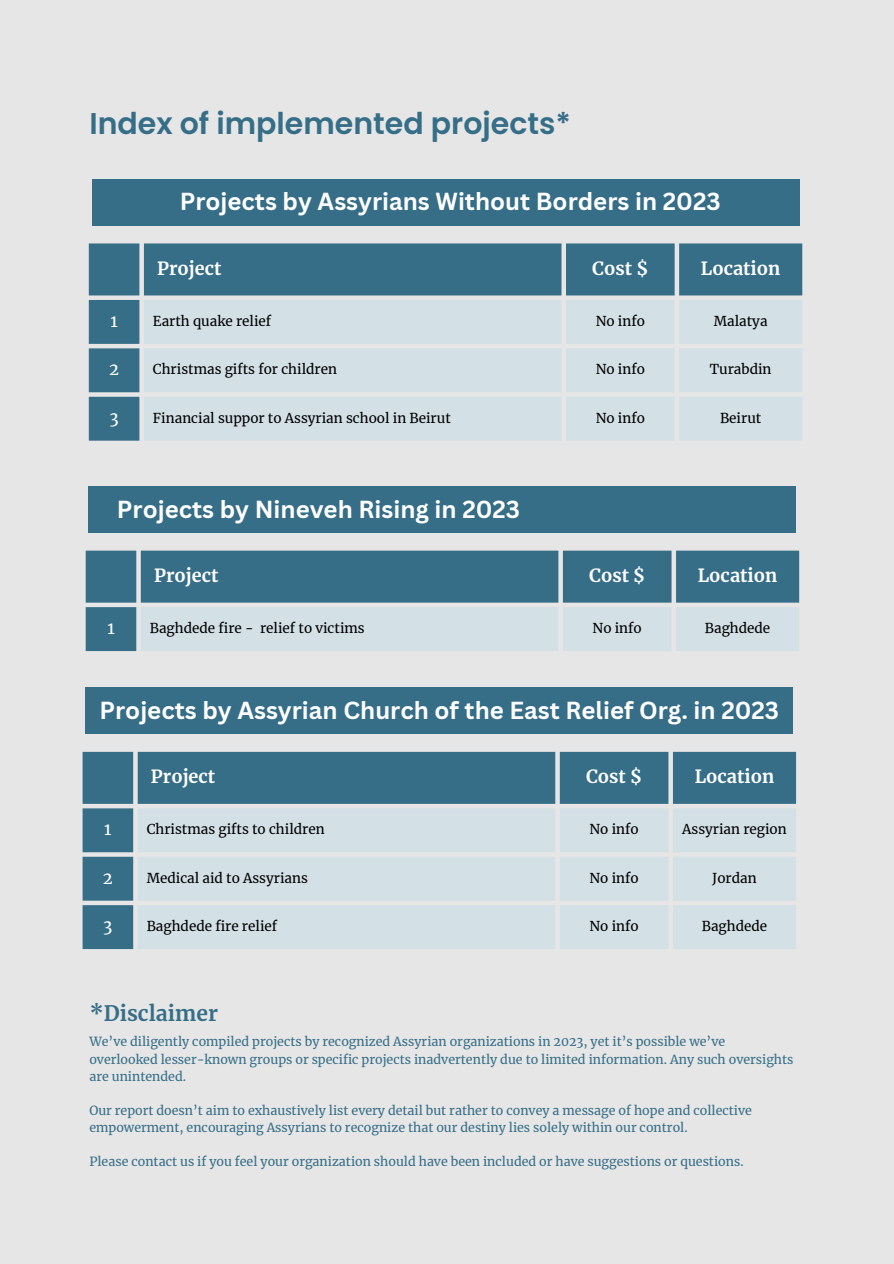
<style>
.page{position:relative;width:894px;height:1264px;background:#fff}
.page>*{position:absolute;margin:0;border:0;box-sizing:border-box;transform-origin:0 0}
.t1{font:600 30px "Poppins";color:#366e88}
.t2{font:700 24px "Canva Sans";color:#fff}
.t3{font:700 21px "Merriweather";color:#366e88}
.t4{font:700 18px "Merriweather";color:#fff}
.t5{font:16.5px "Merriweather";color:#fff}
.t6{font:13.5px "Merriweather";color:#000}
.t7{font:12.45px/17.1px "Merriweather";color:#366e88}
</style>
<div class="page">
<div style="left:0;top:0;width:893px;height:1263px;background:#e6e6e6"></div>
<svg style="left:89px;top:243px;width:713px;height:197px;background:#497b92"></svg>
<svg style="left:144px;top:300px;width:658px;height:140px;background:#d4e0e5"></svg>
<div style="left:92px;top:179px;width:707px;height:46px;background:#366e88"></div>
<svg style="left:86px;top:550px;width:713px;height:101px;background:#487a91"></svg>
<div style="left:141px;top:607px;width:658px;height:44px;background:#d3e0e5"></div>
<div style="left:89px;top:486px;width:706px;height:46px;background:#366e88"></div>
<svg style="left:83px;top:751px;width:712px;height:198px;background:#497b92"></svg>
<svg style="left:138px;top:808px;width:657px;height:141px;background:#d4e0e5"></svg>
<div style="left:86px;top:687px;width:706px;height:46px;background:#366e88"></div>
<p class="t1" style="left:89px;top:102px;width:483px">Index of implemented projects*</p>
<p class="t2" style="left:180px;top:185px;width:542px">Projects by Assyrians Without Borders in 2023</p>
<h1 class="t4" style="left:157px;top:257px;width:66px">Project</h1>
<h2 class="t4" style="left:592px;top:257px;width:58px">Cost $</h2>
<p class="t4" style="left:700px;top:257px;width:81px">Location</p>
<p class="t5" style="left:110px;top:311px;width:9px">1</p>
<p class="t6" style="left:153px;top:312px;width:120px">Earth quake relief</p>
<p class="t6" style="left:595px;top:312px;width:51px">No info</p>
<p class="t6" style="left:713px;top:312px;width:55px">Malatya</p>
<p class="t5" style="left:109px;top:359px;width:11px">2</p>
<p class="t6" style="left:153px;top:361px;width:186px">Christmas gifts for children</p>
<p class="t6" style="left:595px;top:361px;width:51px">No info</p>
<p class="t6" style="left:709px;top:361px;width:63px">Turabdin</p>
<p class="t5" style="left:109px;top:407px;width:11px">3</p>
<p class="t6" style="left:153px;top:409px;width:299px">Financial suppor to Assyrian school in Beirut</p>
<p class="t6" style="left:595px;top:409px;width:51px">No info</p>
<p class="t6" style="left:719px;top:409px;width:43px">Beirut</p>
<p class="t2" style="left:117px;top:492px;width:404px">Projects by Nineveh Rising in 2023</p>
<p class="t4" style="left:154px;top:564px;width:66px">Project</p>
<h2 class="t4" style="left:589px;top:564px;width:58px">Cost $</h2>
<p class="t4" style="left:697px;top:564px;width:81px">Location</p>
<p class="t5" style="left:107px;top:618px;width:9px">1</p>
<p class="t6" style="left:150px;top:619px;width:216px">Baghdede fire - relief to victims</p>
<p class="t6" style="left:592px;top:619px;width:51px">No info</p>
<p class="t6" style="left:704px;top:619px;width:67px">Baghdede</p>
<p class="t2" style="left:99px;top:693px;width:681px">Projects by Assyrian Church of the East Relief Org. in 2023</p>
<p class="t4" style="left:151px;top:765px;width:66px">Project</p>
<h2 class="t4" style="left:586px;top:765px;width:58px">Cost $</h2>
<p class="t4" style="left:694px;top:765px;width:81px">Location</p>
<p class="t5" style="left:104px;top:819px;width:9px">1</p>
<p class="t6" style="left:147px;top:821px;width:179px">Christmas gifts to children</p>
<p class="t6" style="left:589px;top:821px;width:51px">No info</p>
<p class="t6" style="left:682px;top:821px;width:106px">Assyrian region</p>
<p class="t5" style="left:103px;top:867px;width:11px">2</p>
<p class="t6" style="left:147px;top:869px;width:163px">Medical aid to Assyrians</p>
<p class="t6" style="left:589px;top:869px;width:51px">No info</p>
<p class="t6" style="left:712px;top:869px;width:46px">Jordan</p>
<p class="t5" style="left:103px;top:915px;width:11px">3</p>
<p class="t6" style="left:147px;top:917px;width:132px">Baghdede fire relief</p>
<p class="t6" style="left:589px;top:917px;width:51px">No info</p>
<p class="t6" style="left:701px;top:917px;width:67px">Baghdede</p>
<h3 class="t3" style="left:90px;top:1000px;width:129px">*Disclaimer</h3>
<p class="t7" style="left:89px;top:1033px;width:705px">We’ve diligently compiled projects by recognized Assyrian organizations in 2023, yet it’s possible we’ve overlooked lesser-known groups or specific projects inadvertently due to limited information. Any such oversights are unintended.</p>
<p class="t7" style="left:89px;top:1101px;width:664px">Our report doesn’t aim to exhaustively list every detail but rather to convey a message of hope and collective empowerment, encouraging Assyrians to recognize that our destiny lies solely within our control.</p>
<p class="t7" style="left:89px;top:1153px;width:655px">Please contact us if you feel your organization should have been included or have suggestions or questions.</p>
</div>
